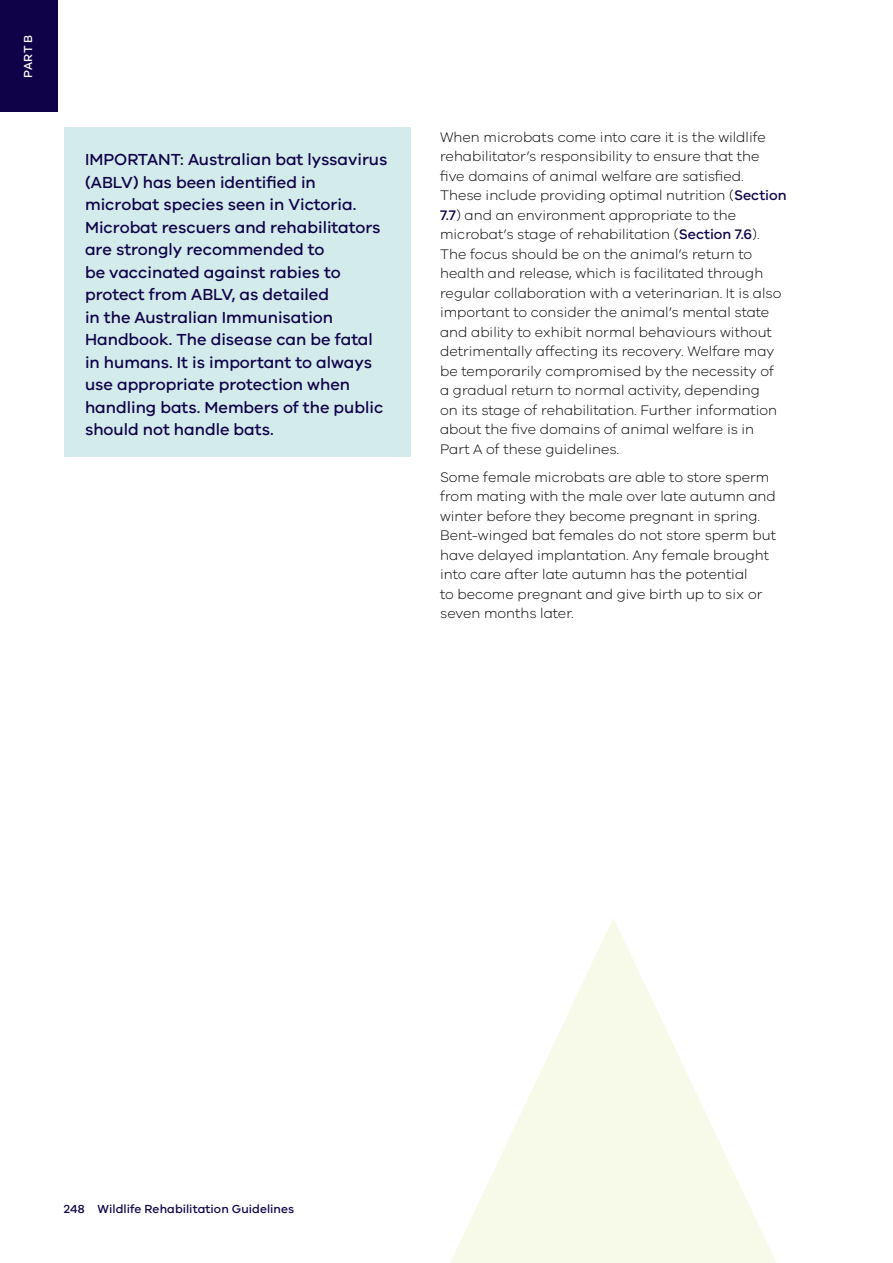
<style>
.page{position:relative;width:893px;height:1263px;background:#fff}
.page>*{position:absolute;margin:0;border:0;box-sizing:border-box;transform-origin:0 0}
.t1{font:500 16.5px/22.5px "VIC";color:#100249}
.t2{font:300 14.25px/19.5px "VIC";color:#000}
.t3{font:500 12px "VIC";letter-spacing:.005em;color:#100249}
.t4{font:500 12px "VIC";color:#fff}
.s1{font-weight:500;color:#100249}
</style>
<div class="page">
<div style="left:64px;top:128px;width:346px;height:329px;background:#d3eceb"></div>
<svg style="left:450px;top:918px;width:326px;height:345px;fill:#f9fbee"></svg>
<div style="left:0;top:0;width:57px;height:111px;background:#100249"></div>
<p class="t4" style="left:21px;top:78px;width:44px;rotate:-90deg">PART B</p>
<p class="t1" style="left:85px;top:148px;width:304px">IMPORTANT: Australian bat lyssavirus (ABLV) has been identified in microbat species seen in Victoria.<br>Microbat rescuers and rehabilitators are strongly recommended to<br>be vaccinated against rabies to protect from ABLV, as detailed<br>in the Australian Immunisation<br>Handbook. The disease can be fatal in humans. It is important to always use appropriate protection when handling bats. Members of the public should not handle bats.</p>
<p class="t2" style="left:440px;top:127px;width:348px">When microbats come into care it is the wildlife rehabilitator’s responsibility to ensure that the five domains of animal welfare are satisfied.<br>These include providing optimal nutrition (<span class="s1">Section 7.7</span>) and an environment appropriate to the microbat’s stage of rehabilitation (<span class="s1">Section 7.6</span>).<br>The focus should be on the animal’s return to health and release, which is facilitated through regular collaboration with a veterinarian. It is also important to consider the animal’s mental state and ability to exhibit normal behaviours without detrimentally affecting its recovery. Welfare may be temporarily compromised by the necessity of a gradual return to normal activity, depending<br>on its stage of rehabilitation. Further information about the five domains of animal welfare is in Part A of these guidelines.</p>
<p class="t2" style="left:440px;top:467px;width:337px">Some female microbats are able to store sperm from mating with the male over late autumn and winter before they become pregnant in spring.<br>Bent-winged bat females do not store sperm but have delayed implantation. Any female brought into care after late autumn has the potential<br>to become pregnant and give birth up to six or seven months later.</p>
<p class="t3" style="left:64px;top:1201px;width:232px">248 Wildlife Rehabilitation Guidelines</p>
</div>
